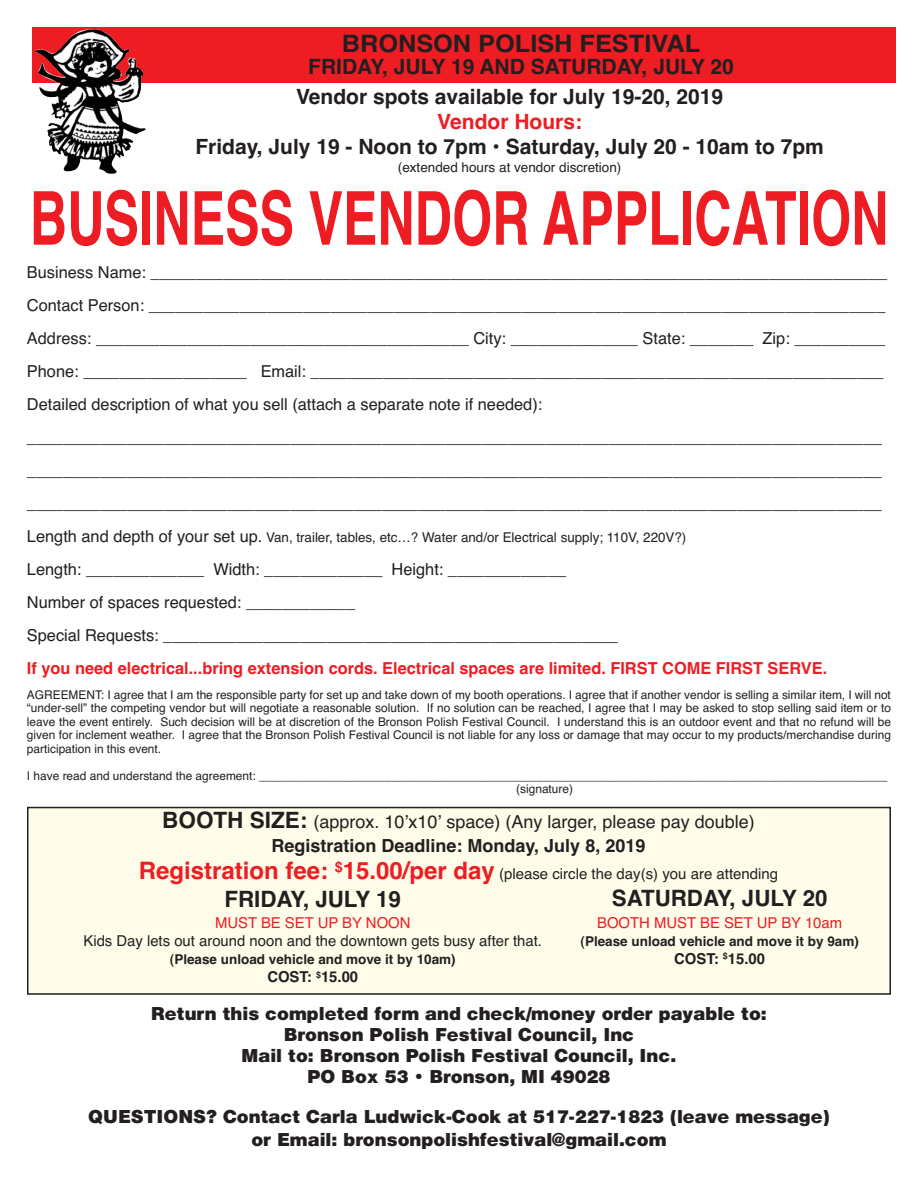
<style>
.page{position:relative;width:918px;height:1188px;background:#fff}
.page>*{position:absolute;margin:0;border:0;box-sizing:border-box;transform-origin:0 0}
.t1{font:700 74.25px "Helvetica";color:#ee1d23;scale:.7 1}
.t2{font:700 24px "Helvetica";color:#231f20;scale:1.06 1}
.t3{font:700 22.5px "Helvetica";color:#231f20}
.t4{font:700 21px "Helvetica";color:#231f20}
.t5{font:700 21px "Helvetica";color:#ee1d23}
.t6{font:900 18px/21px "Helvetica";color:#231f20;text-align:center}
.t7{font:18px/24px "Helvetica";color:#231f20;text-align:center}
.t8{font:16.5px/33px "Helvetica";color:#231f20}
.t9{font:700 16.5px "Helvetica";color:#ee1d23}
.t10{font:15px "Helvetica";color:#231f20}
.t11{font:15px "Helvetica";color:#ee1d23}
.t12{font:700 15px "Helvetica";color:#231f20}
.t13{font:13.5px "Helvetica";color:#231f20}
.t14{font:700 13.5px "Helvetica";color:#231f20}
.t15{font:12px/13.5px "Helvetica";color:#231f20;text-align:justify}
.s1{font-size:16.5px}
.s2{font-weight:700;font-size:22.5px}
.s3{font-weight:700}
.s4{font-weight:700;font-size:24px;color:#ee1d23}
</style>
<div class="page">
<div style="left:28px;top:808px;width:862px;height:186px;background:#fffdea"></div>
<div style="left:27px;top:807px;width:864px;height:188px;border:2px solid #231f20"></div>
<div style="left:32px;top:27px;width:864px;height:55px;background:#ee1d23"></div>
<img style="left:35px;top:29px;width:112px;height:145px">
<h2 class="t2" style="left:342px;top:29px;width:340px">BRONSON POLISH FESTIVAL</h2>
<p class="t4" style="left:308px;top:55px;width:427px">FRIDAY, JULY 19 AND SATURDAY, JULY 20</p>
<p class="t4" style="left:296px;top:84px;width:429px">Vendor spots available for July 19-20, 2019</p>
<p class="t5" style="left:437px;top:109px;width:146px">Vendor Hours:</p>
<p class="t4" style="left:195px;top:134px;width:630px">Friday, July 19 - Noon to 7pm • Saturday, July 20 - 10am to 7pm</p>
<p class="t13" style="left:398px;top:159px;width:225px">(extended hours at vendor discretion)</p>
<h1 class="t1" style="left:30px;top:176px;width:1228px">BUSINESS VENDOR APPLICATION</h1>
<p class="t8" style="left:27px;top:255px;width:862px">Business Name: _________________________________________________________________________________ Contact Person: _________________________________________________________________________________ Address: _________________________________________ City: ______________ State: _______ Zip: __________ Phone: __________________ Email: _______________________________________________________________ Detailed description of what you sell (attach a separate note if needed): ______________________________________________________________________________________________ ______________________________________________________________________________________________ ______________________________________________________________________________________________</p>
<p class="t13" style="left:27px;top:529px;width:661px"><span class="s1">Length and depth of your set up.</span> Van, trailer, tables, etc…? Water and/or Electrical supply; 110V, 220V?)</p>
<p class="t8" style="left:27px;top:552px;width:593px">Length: _____________ Width: _____________ Height: _____________<br>Number of spaces requested: ____________<br>Special Requests: __________________________________________________</p>
<p class="t9" style="left:27px;top:658px;width:802px">If you need electrical...bring extension cords. Electrical spaces are limited. FIRST COME FIRST SERVE.</p>
<p class="t15" style="left:27px;top:688px;width:865px">AGREEMENT: I agree that I am the responsible party for set up and take down of my booth operations. I agree that if another vendor is selling a similar item, I will not “under-sell” the competing vendor but will negotiate a reasonable solution. If no solution can be reached, I agree that I may be asked to stop selling said item or to leave the event entirely. Such decision will be at discretion of the Bronson Polish Festival Council. I understand this is an outdoor event and that no refund will be given for inclement weather. I agree that the Bronson Polish Festival Council is not liable for any loss or damage that may occur to my products/merchandise during participation in this event.</p>
<p class="t15" style="left:516px;top:769px;width:373px;text-indent:-489px">I have read and understand the agreement: _______________________________________________________________________________________________ (signature)</p>
<p class="t7" style="left:162px;top:810px;width:594px"><span class="s2">BOOTH SIZE:</span> (approx. 10’x10’ space) (Any larger, please pay double)<br><span class="s3">Registration Deadline: Monday, July 8, 2019</span></p>
<p class="t10" style="left:139px;top:865px;width:641px"><span class="s4">Registration fee:</span> <sup>$</sup><span class="s4">15.00/per day</span> (please circle the day(s) you are attending</p>
<h3 class="t3" style="left:225px;top:886px;width:178px">FRIDAY, JULY 19</h3>
<p class="t11" style="left:215px;top:914px;width:197px">MUST BE SET UP BY NOON</p>
<p class="t10" style="left:83px;top:932px;width:460px">Kids Day lets out around noon and the downtown gets busy after that.</p>
<p class="t14" style="left:170px;top:952px;width:287px">(Please unload vehicle and move it by 10am)</p>
<p class="t12" style="left:267px;top:968px;width:92px">COST: <sup>$</sup>15.00</p>
<h3 class="t3" style="left:612px;top:885px;width:217px">SATURDAY, JULY 20</h3>
<p class="t11" style="left:597px;top:914px;width:247px">BOOTH MUST BE SET UP BY 10am</p>
<p class="t14" style="left:581px;top:933px;width:280px">(Please unload vehicle and move it by 9am)</p>
<p class="t12" style="left:674px;top:950px;width:92px">COST: <sup>$</sup>15.00</p>
<p class="t6" style="left:151px;top:1003px;width:617px">Return this completed form and check/money order payable to:<br>Bronson Polish Festival Council, Inc<br>Mail to: Bronson Polish Festival Council, Inc.<br>PO Box 53 • Bronson, MI 49028</p>
<p class="t6" style="left:88px;top:1106px;width:743px;line-height:22.5px">QUESTIONS? Contact Carla Ludwick-Cook at 517-227-1823 (leave message) or Email: bronsonpolishfestival@gmail.com</p>
</div>
